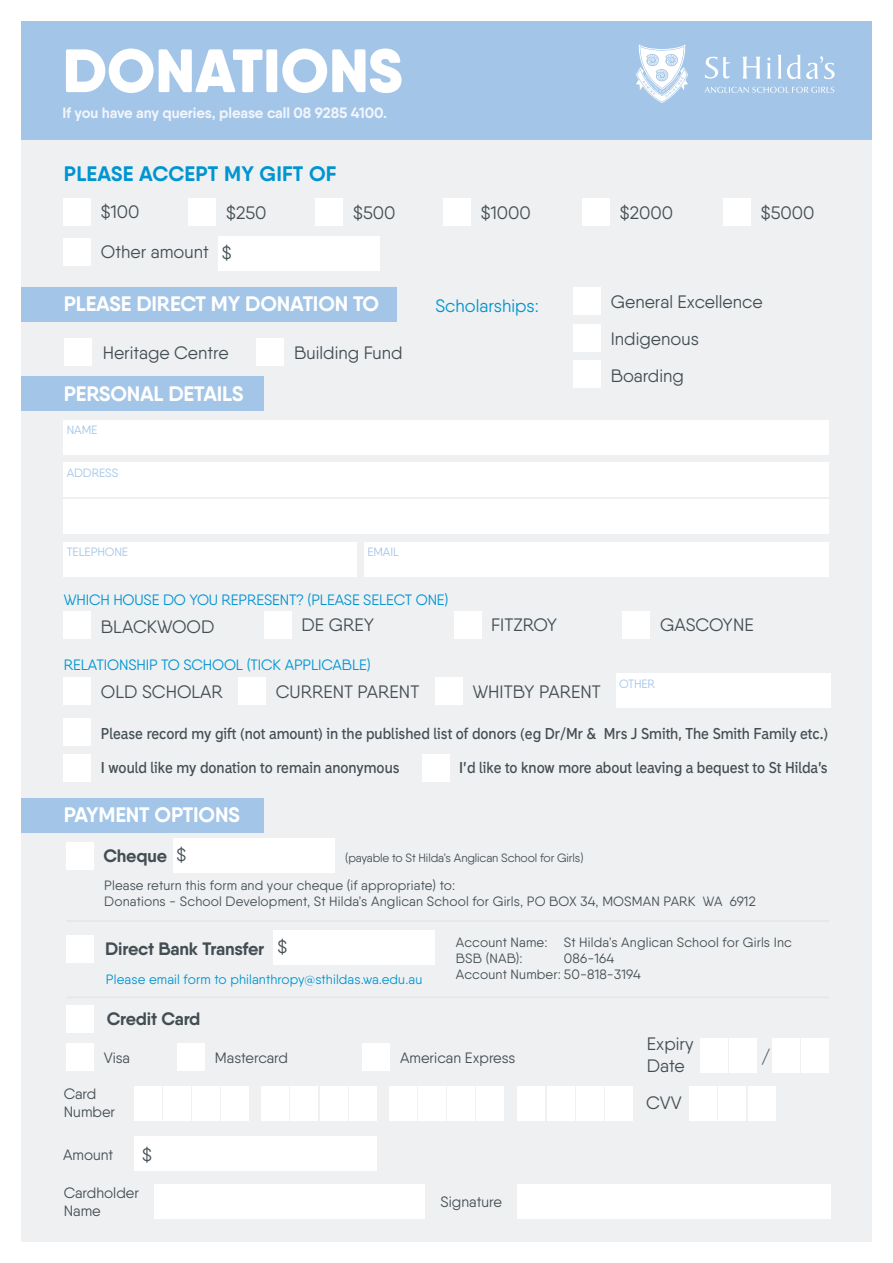
<style>
.page{position:relative;width:893px;height:1263px;background:#fff}
.page>*{position:absolute;margin:0;border:0;box-sizing:border-box;transform-origin:0 0}
.t1{font:900 61.05px "Qanelas Soft";color:#fff}
.t2{font:700 21px "Qanelas Soft";letter-spacing:-.01em;color:#fff}
.t3{font:700 21px "Qanelas Soft";letter-spacing:.01em;color:#0094d0}
.t4{font:18px/36.8px "Qanelas Soft";color:#434e53}
.t5{font:700 18px "Qanelas Soft";letter-spacing:-.01em;color:#434e53}
.t6{font:18px "Qanelas Soft";color:#0094d0}
.t7{font:700 15px "Madras";color:#434e53}
.t8{font:15px "Qanelas Soft";letter-spacing:-.01em;color:#0094d0}
.t9{font:15px/18px "Qanelas Soft";color:#434e53}
.t10{font:700 15px "Qanelas Soft";letter-spacing:-.01em;color:#f1f5fc}
.t11{font:13.5px/16.2px "Qanelas Soft";letter-spacing:.01em;color:#434e53}
.t12{font:13.5px "Qanelas Soft";letter-spacing:.01em;color:#0094d0}
.t13{font:12px "Qanelas Soft";letter-spacing:-.01em;color:#434e53}
.t14{font:12px "Qanelas Soft";letter-spacing:-.01em;color:#a3c5e8}
</style>
<div class="page">
<div style="left:21px;top:21px;width:851px;height:1221px;background:#eef0f2"></div>
<div style="left:21px;top:21px;width:851px;height:118px;background:#a3c5e8"></div>
<svg style="left:636px;top:44px;width:52px;height:59px"></svg>
<svg style="left:742px;top:57px;width:18px;height:22px"></svg>
<svg style="left:767px;top:58px;width:4px;height:21px"></svg>
<svg style="left:778px;top:55px;width:57px;height:24px"></svg>
<svg style="left:705px;top:57px;width:25px;height:22px"></svg>
<svg style="left:704px;top:87px;width:130px;height:6px"></svg>
<div style="left:21px;top:287px;width:375px;height:34px;background:#a3c5e8"></div>
<div style="left:21px;top:377px;width:243px;height:34px;background:#a3c5e8"></div>
<div style="left:21px;top:798px;width:243px;height:34px;background:#a3c5e8"></div>
<div style="left:63px;top:198px;width:28px;height:27px;background:#fff"></div>
<div style="left:63px;top:611px;width:28px;height:28px;background:#fff"></div>
<div style="left:63px;top:677px;width:28px;height:27px;background:#fff"></div>
<div style="left:63px;top:718px;width:28px;height:28px;background:#fff"></div>
<div style="left:63px;top:754px;width:28px;height:27px;background:#fff"></div>
<div style="left:422px;top:754px;width:28px;height:27px;background:#fff"></div>
<div style="left:66px;top:842px;width:28px;height:27px;background:#fff"></div>
<div style="left:66px;top:935px;width:28px;height:27px;background:#fff"></div>
<div style="left:66px;top:1005px;width:28px;height:28px;background:#fff"></div>
<div style="left:66px;top:1043px;width:28px;height:28px;background:#fff"></div>
<div style="left:177px;top:1043px;width:28px;height:28px;background:#fff"></div>
<div style="left:362px;top:1043px;width:28px;height:28px;background:#fff"></div>
<div style="left:63px;top:238px;width:28px;height:27px;background:#fff"></div>
<div style="left:189px;top:198px;width:27px;height:27px;background:#fff"></div>
<div style="left:264px;top:611px;width:28px;height:28px;background:#fff"></div>
<div style="left:435px;top:677px;width:28px;height:27px;background:#fff"></div>
<div style="left:316px;top:198px;width:27px;height:27px;background:#fff"></div>
<div style="left:454px;top:611px;width:27px;height:28px;background:#fff"></div>
<div style="left:238px;top:677px;width:28px;height:27px;background:#fff"></div>
<div style="left:443px;top:198px;width:28px;height:27px;background:#fff"></div>
<div style="left:623px;top:611px;width:27px;height:28px;background:#fff"></div>
<div style="left:582px;top:198px;width:28px;height:27px;background:#fff"></div>
<div style="left:723px;top:198px;width:28px;height:27px;background:#fff"></div>
<div style="left:218px;top:236px;width:161px;height:34px;background:#fff"></div>
<div style="left:173px;top:838px;width:161px;height:35px;background:#fff"></div>
<div style="left:273px;top:930px;width:162px;height:34px;background:#fff"></div>
<div style="left:257px;top:338px;width:27px;height:28px;background:#fff"></div>
<div style="left:573px;top:287px;width:28px;height:28px;background:#fff"></div>
<div style="left:573px;top:324px;width:28px;height:28px;background:#fff"></div>
<div style="left:573px;top:361px;width:28px;height:27px;background:#fff"></div>
<div style="left:64px;top:420px;width:765px;height:34px;background:#fff"></div>
<div style="left:134px;top:1136px;width:243px;height:34px;background:#fff"></div>
<div style="left:155px;top:1184px;width:270px;height:34px;background:#fff"></div>
<div style="left:518px;top:1184px;width:313px;height:34px;background:#fff"></div>
<div style="left:64px;top:542px;width:293px;height:34px;background:#fff"></div>
<div style="left:616px;top:674px;width:215px;height:34px;background:#fff"></div>
<div style="left:364px;top:542px;width:465px;height:34px;background:#fff"></div>
<div style="left:64px;top:463px;width:765px;height:34px;background:#fff"></div>
<div style="left:64px;top:500px;width:765px;height:34px;background:#fff"></div>
<div style="left:134px;top:1087px;width:28px;height:34px;background:#fff"></div>
<div style="left:192px;top:1087px;width:28px;height:34px;background:#fff"></div>
<div style="left:163px;top:1087px;width:28px;height:34px;background:#fff"></div>
<div style="left:221px;top:1087px;width:28px;height:34px;background:#fff"></div>
<div style="left:689px;top:1087px;width:28px;height:34px;background:#fff"></div>
<div style="left:748px;top:1087px;width:27px;height:34px;background:#fff"></div>
<div style="left:719px;top:1087px;width:27px;height:34px;background:#fff"></div>
<div style="left:261px;top:1087px;width:28px;height:34px;background:#fff"></div>
<div style="left:320px;top:1087px;width:27px;height:34px;background:#fff"></div>
<div style="left:291px;top:1087px;width:27px;height:34px;background:#fff"></div>
<div style="left:349px;top:1087px;width:28px;height:34px;background:#fff"></div>
<div style="left:389px;top:1087px;width:28px;height:34px;background:#fff"></div>
<div style="left:447px;top:1087px;width:28px;height:34px;background:#fff"></div>
<div style="left:418px;top:1087px;width:28px;height:34px;background:#fff"></div>
<div style="left:477px;top:1087px;width:27px;height:34px;background:#fff"></div>
<div style="left:518px;top:1087px;width:27px;height:34px;background:#fff"></div>
<div style="left:576px;top:1087px;width:28px;height:34px;background:#fff"></div>
<div style="left:547px;top:1087px;width:27px;height:34px;background:#fff"></div>
<div style="left:605px;top:1087px;width:28px;height:34px;background:#fff"></div>
<div style="left:700px;top:1038px;width:28px;height:34px;background:#fff"></div>
<div style="left:772px;top:1038px;width:28px;height:34px;background:#fff"></div>
<div style="left:729px;top:1038px;width:28px;height:34px;background:#fff"></div>
<div style="left:801px;top:1038px;width:28px;height:34px;background:#fff"></div>
<div style="left:64px;top:338px;width:27px;height:28px;background:#fff"></div>
<hr style="left:66px;top:920px;width:763px;height:2px;background:#e2e7e9">
<hr style="left:66px;top:997px;width:763px;height:1px;background:#e2e7e9">
<h1 class="t1" style="left:63px;top:31px;width:341px">DONATIONS</h1>
<p class="t10" style="left:63px;top:103px;width:326px">If you have any queries, please call 08 9285 4100.</p>
<h2 class="t3" style="left:64px;top:160px;width:274px">PLEASE ACCEPT MY GIFT OF</h2>
<h3 class="t4" style="left:101px;top:194px;width:40px">$100</h3>
<h3 class="t4" style="left:101px;top:234px;width:109px">Other amount</h3>
<h3 class="t4" style="left:226px;top:194px;width:42px">$250</h3>
<h3 class="t4" style="left:222px;top:234px;width:11px">$</h3>
<h3 class="t4" style="left:353px;top:194px;width:44px">$500</h3>
<h2 class="t2" style="left:64px;top:291px;width:317px">PLEASE DIRECT MY DONATION TO</h2>
<h3 class="t4" style="left:103px;top:334px;width:127px">Heritage Centre</h3>
<h2 class="t2" style="left:64px;top:380px;width:181px">PERSONAL DETAILS</h2>
<p class="t14" style="left:67px;top:422px;width:32px">NAME</p>
<p class="t14" style="left:67px;top:465px;width:53px">ADDRESS</p>
<p class="t14" style="left:67px;top:545px;width:63px">TELEPHONE</p>
<h3 class="t4" style="left:294px;top:334px;width:110px">Building Fund</h3>
<p class="t14" style="left:367px;top:545px;width:33px">EMAIL</p>
<h3 class="t4" style="left:481px;top:194px;width:52px">$1000</h3>
<h3 class="t4" style="left:620px;top:194px;width:55px">$2000</h3>
<h3 class="t4" style="left:761px;top:194px;width:55px">$5000</h3>
<h3 class="t6" style="left:435px;top:294px;width:105px">Scholarships:</h3>
<h3 class="t4" style="left:611px;top:283px;width:153px">General Excellence<br>Indigenous<br>Boarding</h3>
<p class="t8" style="left:64px;top:590px;width:386px">WHICH HOUSE DO YOU REPRESENT? (PLEASE SELECT ONE)</p>
<h3 class="t4" style="left:101px;top:608px;width:115px">BLACKWOOD</h3>
<h3 class="t4" style="left:302px;top:606px;width:74px">DE GREY</h3>
<p class="t8" style="left:64px;top:655px;width:309px">RELATIONSHIP TO SCHOOL (TICK APPLICABLE)</p>
<h3 class="t4" style="left:101px;top:673px;width:124px">OLD SCHOLAR</h3>
<h3 class="t4" style="left:276px;top:673px;width:145px">CURRENT PARENT</h3>
<h3 class="t4" style="left:491px;top:606px;width:67px">FITZROY</h3>
<h3 class="t4" style="left:473px;top:673px;width:130px">WHITBY PARENT</h3>
<h3 class="t4" style="left:660px;top:606px;width:95px">GASCOYNE</h3>
<p class="t14" style="left:619px;top:676px;width:38px">OTHER</p>
<p class="t7" style="left:101px;top:725px;width:729px">Please record my gift (not amount) in the published list of donors (eg Dr/Mr &amp; Mrs J Smith, The Smith Family etc.)</p>
<p class="t7" style="left:101px;top:758px;width:300px">I would like my donation to remain anonymous</p>
<p class="t7" style="left:459px;top:758px;width:370px">I’d like to know more about leaving a bequest to St Hilda’s</p>
<h2 class="t2" style="left:64px;top:802px;width:178px">PAYMENT OPTIONS</h2>
<h3 class="t4" style="left:177px;top:836px;width:11px">$</h3>
<h3 class="t5" style="left:103px;top:844px;width:65px">Cheque</h3>
<p class="t13" style="left:345px;top:850px;width:240px">(payable to St Hilda’s Anglican School for Girls)</p>
<p class="t11" style="left:104px;top:877px;width:653px">Please return this form and your cheque (if appropriate) to:<br>Donations - School Development, St Hilda’s Anglican School for Girls, PO BOX 34, MOSMAN PARK WA 6912</p>
<p class="t11" style="left:456px;top:934px;width:337px">Account Name: St Hilda’s Anglican School for Girls Inc<br>BSB (NAB):</p>
<h3 class="t4" style="left:277px;top:928px;width:11px">$</h3>
<h3 class="t5" style="left:105px;top:937px;width:161px">Direct Bank Transfer</h3>
<p class="t11" style="left:456px;top:950px;width:186px;text-indent:108px">086-164<br>Account Number: 50-818-3194</p>
<p class="t12" style="left:106px;top:971px;width:318px">Please email form to philanthropy@sthildas.wa.edu.au</p>
<h3 class="t5" style="left:107px;top:1007px;width:95px">Credit Card</h3>
<p class="t9" style="left:104px;top:1048px;width:28px">Visa</p>
<p class="t9" style="left:215px;top:1048px;width:75px">Mastercard</p>
<p class="t9" style="left:400px;top:1048px;width:117px">American Express</p>
<h3 class="t4" style="left:647px;top:1033px;width:48px;line-height:21.6px">Expiry<br>Date</h3>
<p class="t9" style="left:64px;top:1084px;width:53px">Card<br>Number</p>
<h3 class="t4" style="left:646px;top:1084px;width:37px">CVV</h3>
<p class="t9" style="left:63px;top:1145px;width:52px">Amount</p>
<h3 class="t4" style="left:142px;top:1136px;width:11px">$</h3>
<p class="t9" style="left:64px;top:1184px;width:77px">Cardholder<br>Name</p>
<p class="t9" style="left:441px;top:1193px;width:63px">Signature</p>
<h3 class="t4" style="left:761px;top:1038px;width:11px">/</h3>
</div>
